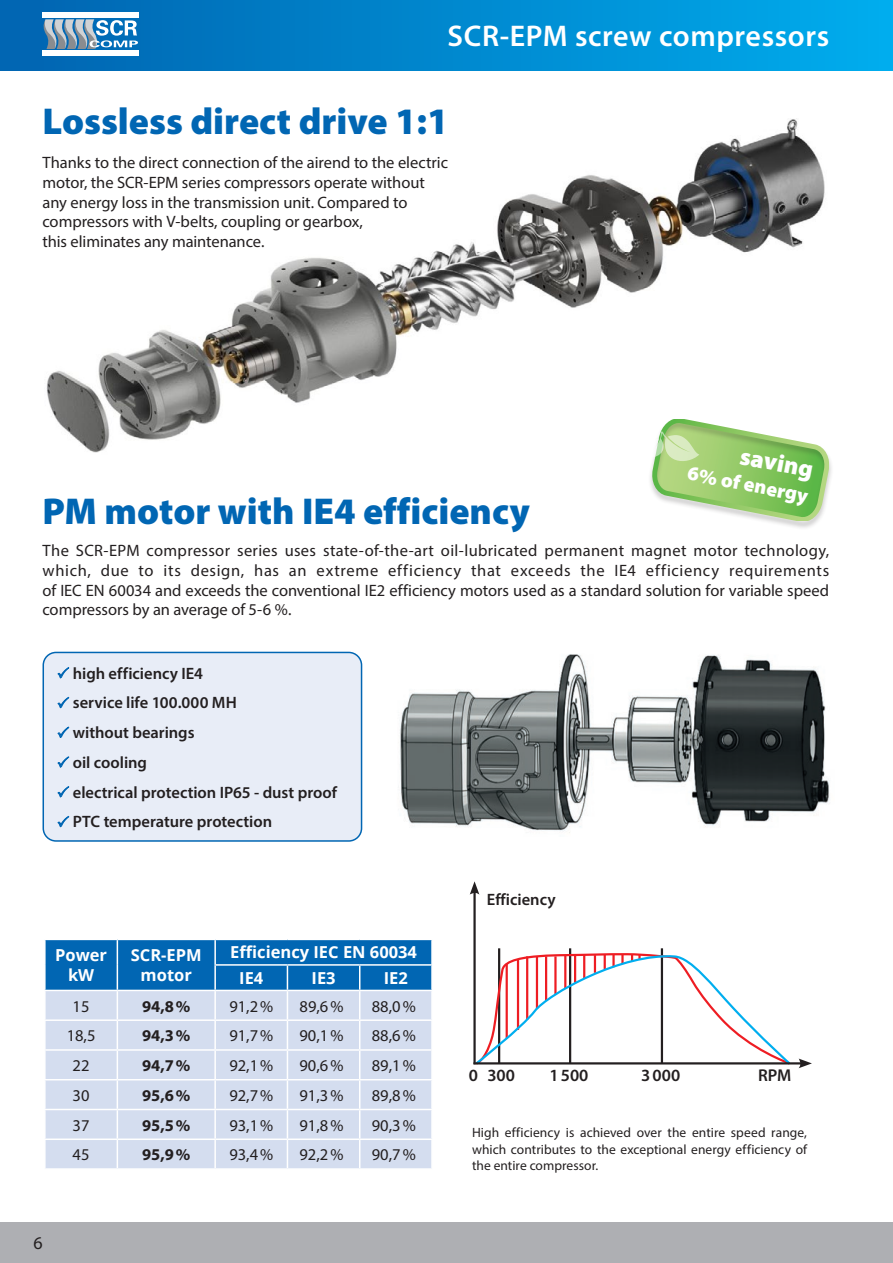
<style>
.page{position:relative;width:893px;height:1263px;background:#fff}
.page>*{position:absolute;margin:0;border:0;box-sizing:border-box;transform-origin:0 0}
.t1{font:900 37.5px "Myriad Pro";color:#0166b3}
.t2{font:600 30px "Myriad Pro";letter-spacing:.02em;color:#fff}
.t3{font:900 24.6px "Myriad Pro";color:#fff}
.t4{font:900 20.25px "Myriad Pro";color:#fff}
.t5{font:18px "Myriad Pro";color:#231f20}
.t6{font:600 17.1px "Myriad Pro";color:#231f20}
.t7{font:16.5px/19.8px "Myriad Pro";letter-spacing:-.005em;color:#231f20}
.t8{font:600 16.5px/29.7px "Myriad Pro";color:#231f20}
.t9{font:700 16.5px/19.8px "Open Sans";color:#fff;text-align:center}
.t10{font:700 16.5px "Myriad Pro";color:#231f20}
.t11{font:13.5px/16.2px "Myriad Pro";letter-spacing:.005em;color:#231f20;text-align:justify}
</style>
<div class="page">
<div style="left:0;top:1222px;width:893px;height:41px;background:#aeafb3"></div>
<div style="left:0;top:0;width:893px;height:70px;background:linear-gradient(to right,#0767b2,#00abec)"></div>
<div style="left:43px;top:13px;width:96px;height:5px;background:#fff"></div>
<div style="left:43px;top:50px;width:96px;height:5px;background:#fff"></div>
<svg style="left:43px;top:19px;width:95px;height:30px;background:#74a1c1"></svg>
<img style="left:46px;top:118px;width:779px;height:335px">
<hr style="left:473px;top:890px;width:3px;height:174px;background:#231f20">
<svg style="left:470px;top:881px;width:9px;height:14px"></svg>
<hr style="left:498px;top:948px;width:2px;height:115px;background:#231f20">
<hr style="left:569px;top:948px;width:2px;height:115px;background:#231f20">
<hr style="left:661px;top:948px;width:2px;height:115px;background:#231f20">
<svg style="left:474px;top:952px;width:318px;height:113px"></svg>
<hr style="left:473px;top:1062px;width:330px;height:2px;background:#231f20">
<svg style="left:799px;top:1058px;width:13px;height:10px"></svg>
<svg style="left:45px;top:939px;width:387px;height:229px;background:#aac6e3"></svg>
<hr style="left:214px;top:964px;width:73px;height:2px;background:#fff">
<hr style="left:287px;top:964px;width:73px;height:2px;background:#fff">
<hr style="left:360px;top:964px;width:73px;height:2px;background:#fff">
<div style="left:648px;top:418px;width:186px;height:113px;background:#231f20;opacity:.23"></div>
<svg style="left:645px;top:419px;width:183px;height:102px"></svg>
<img style="left:400px;top:654px;width:430px;height:179px">
<div style="left:43px;top:652px;width:319px;height:189px;background:#e8edf7;border-radius:13px"></div>
<div style="left:43px;top:652px;width:319px;height:190px;border:2px solid #0166b3;border-radius:13px"></div>
<h2 class="t2" style="left:448px;top:17px;width:383px">SCR-EPM screw compressors</h2>
<h1 class="t1" style="left:43px;top:97px;width:408px">Lossless direct drive 1:1</h1>
<p class="t7" style="left:43px;top:152px;width:407px">Thanks to the direct connection of the airend to the electric motor, the SCR-EPM series compressors operate without any energy loss in the transmission unit. Compared to compressors with V-belts, coupling or gearbox,<br>this eliminates any maintenance.</p>
<h3 class="t3" style="left:743px;top:439px;width:76px;rotate:11deg">saving</h3>
<p class="t4" style="left:690px;top:459px;width:124px;rotate:11deg">6% of energy</p>
<h1 class="t1" style="left:43px;top:487px;width:489px">PM motor with IE4 efficiency</h1>
<p class="t7" style="left:43px;top:540px;width:788px;text-align:justify">The SCR-EPM compressor series uses state-of-the-art oil-lubricated permanent magnet motor technology, which, due to its design, has an extreme efficiency that exceeds the IE4 efficiency requirements of IEC EN 60034 and exceeds the conventional IE2 efficiency motors used as a standard solution for variable speed compressors by an average of 5-6 %.</p>
<p class="t8" style="left:73px;top:658px;width:266px">high efficiency IE4<br>service life 100.000 MH<br>without bearings<br>oil cooling<br>electrical protection IP65 - dust proof<br>PTC temperature protection</p>
<p class="t9" style="left:55px;top:945px;width:53px">Power kW</p>
<p class="t9" style="left:131px;top:945px;width:72px">SCR-EPM motor</p>
<p class="t9" style="left:239px;top:939px;width:179px;line-height:25.5px;text-align:left;text-indent:-9px">Efficiency IEC EN 60034<br>IE4</p>
<p class="t9" style="left:312px;top:968px;width:26px">IE3</p>
<p class="t9" style="left:384px;top:968px;width:26px">IE2</p>
<p class="t7" style="left:73px;top:996px;width:18px">15</p>
<p class="t10" style="left:142px;top:995px;width:50px">94,8%</p>
<p class="t7" style="left:229px;top:996px;width:45px">91,2%</p>
<p class="t7" style="left:300px;top:996px;width:45px">89,6%</p>
<p class="t7" style="left:372px;top:996px;width:45px">88,0%</p>
<p class="t7" style="left:67px;top:1025px;width:30px">18,5</p>
<p class="t10" style="left:142px;top:1025px;width:50px">94,3%</p>
<p class="t7" style="left:229px;top:1025px;width:45px">91,7%</p>
<p class="t7" style="left:299px;top:1025px;width:45px">90,1%</p>
<p class="t7" style="left:372px;top:1025px;width:45px">88,6%</p>
<p class="t7" style="left:73px;top:1055px;width:18px">22</p>
<p class="t10" style="left:142px;top:1055px;width:50px">94,7%</p>
<p class="t7" style="left:229px;top:1055px;width:45px">92,1%</p>
<p class="t7" style="left:299px;top:1055px;width:45px">90,6%</p>
<p class="t7" style="left:372px;top:1055px;width:45px">89,1%</p>
<p class="t7" style="left:73px;top:1085px;width:18px">30</p>
<p class="t10" style="left:142px;top:1084px;width:50px">95,6%</p>
<p class="t7" style="left:229px;top:1085px;width:45px">92,7%</p>
<p class="t7" style="left:299px;top:1085px;width:45px">91,3%</p>
<p class="t7" style="left:372px;top:1085px;width:45px">89,8%</p>
<p class="t7" style="left:73px;top:1115px;width:18px">37</p>
<p class="t10" style="left:142px;top:1114px;width:50px">95,5%</p>
<p class="t7" style="left:229px;top:1115px;width:45px">93,1%</p>
<p class="t7" style="left:299px;top:1115px;width:45px">91,8%</p>
<p class="t7" style="left:372px;top:1115px;width:45px">90,3%</p>
<p class="t7" style="left:73px;top:1145px;width:18px">45</p>
<p class="t10" style="left:142px;top:1144px;width:50px">95,9%</p>
<p class="t7" style="left:229px;top:1145px;width:45px">93,4%</p>
<p class="t7" style="left:299px;top:1145px;width:45px">92,2%</p>
<p class="t7" style="left:372px;top:1145px;width:45px">90,7%</p>
<p class="t5" style="left:33px;top:1232px;width:11px">6</p>
<p class="t8" style="left:487px;top:884px;width:70px">Efficiency</p>
<p class="t6" style="left:469px;top:1064px;width:48px">0 300</p>
<p class="t6" style="left:549px;top:1064px;width:40px">1500</p>
<p class="t6" style="left:641px;top:1064px;width:40px">3000</p>
<p class="t6" style="left:758px;top:1064px;width:35px">RPM</p>
<p class="t11" style="left:472px;top:1124px;width:337px">High efficiency is achieved over the entire speed range, which contributes to the exceptional energy efficiency of the entire compressor.</p>
</div>
